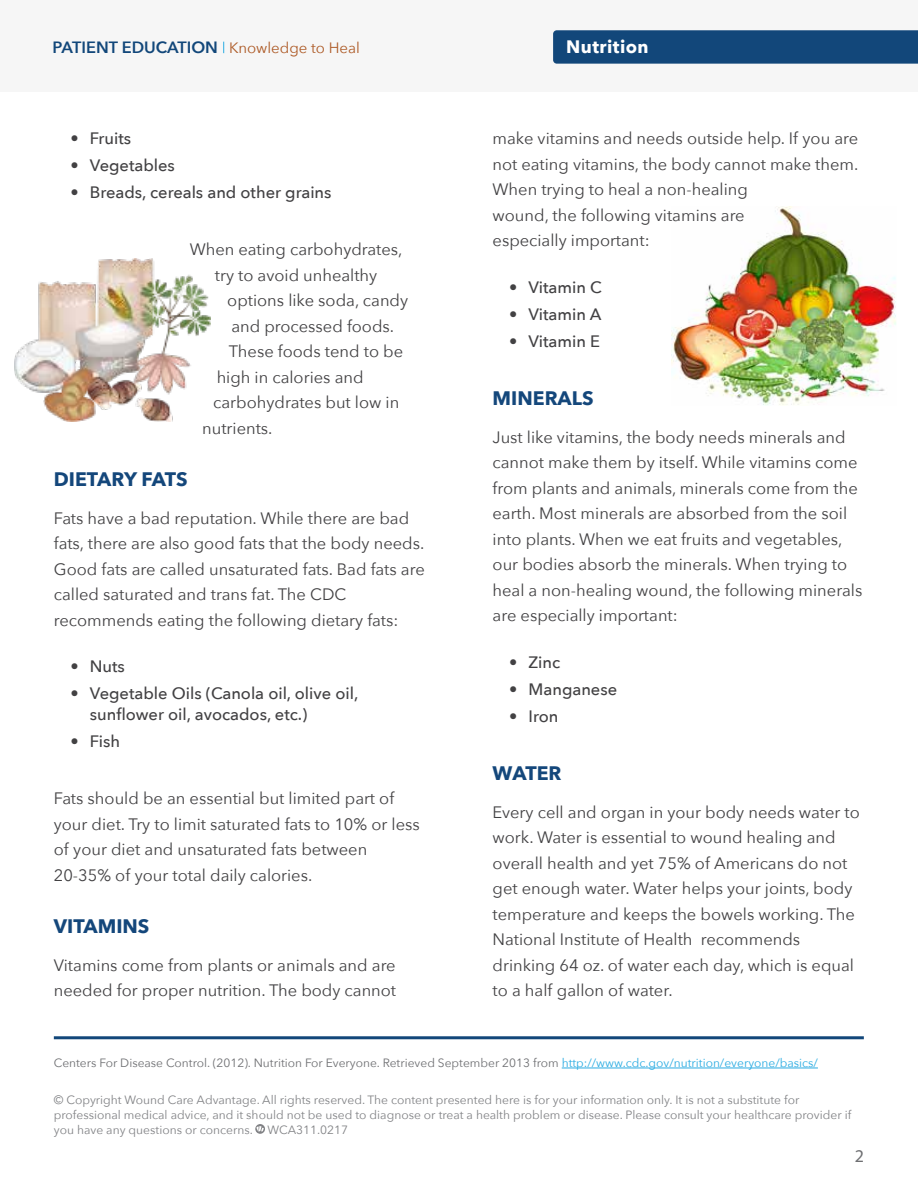
<style>
.page{position:relative;width:918px;height:1188px;background:#fff}
.page>*{position:absolute;margin:0;border:0;box-sizing:border-box;transform-origin:0 0}
.t1{font:700 19.5px "Avenir Next";color:#14477b}
.t2{font:700 18px "Avenir Next";letter-spacing:.025em;color:#fff}
.t3{font:18px "Myriad Pro";color:#6e6f72}
.t4{font:16.5px/25.5px "Avenir Next";color:#424143}
.t5{font:500 16.5px/21px "Avenir Next";color:#424143}
.t6{font:600 16.35px "Avenir Next";color:#12477a}
.t7{font:12px/15px "Avenir Next";color:#818285}
.t8{font:12px "Avenir Next";color:#6e6f72}
.s1{font-weight:400;font-size:15px;color:#ad5a26}
.s2{color:#2bace2}
</style>
<div class="page">
<div style="left:0;top:0;width:918px;height:92px;background:#f6f6f6"></div>
<div style="left:553px;top:30px;width:365px;height:34px;background:#12477a"></div>
<img style="left:672px;top:206px;width:224px;height:199px">
<hr style="left:562px;top:1068px;width:256px;height:1px;background:#2bace2">
<hr style="left:54px;top:1036px;width:810px;height:3px;background:#12477a">
<svg style="left:255px;top:1124px;width:10px;height:10px"></svg>
<svg style="left:256px;top:1126px;width:8px;height:6px"></svg>
<img style="left:14px;top:259px;width:197px;height:162px">
<p class="t6" style="left:53px;top:33px;width:309px">PATIENT EDUCATION <span class="s1">Knowledge to Heal</span></p>
<p class="t2" style="left:566px;top:31px;width:84px">Nutrition</p>
<p class="t5" style="left:70px;top:127px;width:62px">• Fruits</p>
<p class="t5" style="left:70px;top:154px;width:106px">• Vegetables</p>
<p class="t5" style="left:70px;top:181px;width:263px">• Breads, cereals and other grains</p>
<p class="t4" style="left:190px;top:236px;width:214px;text-align:center">When eating carbohydrates, try to avoid unhealthy</p>
<p class="t4" style="left:227px;top:287px;width:182px">options like soda, candy</p>
<p class="t4" style="left:231px;top:313px;width:164px">and processed foods.</p>
<p class="t4" style="left:229px;top:338px;width:176px">These foods tend to be</p>
<p class="t4" style="left:217px;top:364px;width:148px">high in calories and</p>
<p class="t4" style="left:213px;top:389px;width:188px">carbohydrates but low in</p>
<p class="t4" style="left:202px;top:415px;width:72px">nutrients.</p>
<p class="t1" style="left:54px;top:463px;width:135px">DIETARY FATS</p>
<p class="t4" style="left:54px;top:505px;width:372px">Fats have a bad reputation. While there are bad fats, there are also good fats that the body needs.<br>Good fats are called unsaturated fats. Bad fats are called saturated and trans fat. The CDC recommends eating the following dietary fats:</p>
<p class="t5" style="left:70px;top:655px;width:56px">• Nuts</p>
<p class="t5" style="left:90px;top:682px;width:270px;text-indent:-19px">• Vegetable Oils (Canola oil, olive oil, sunflower oil, avocados, etc.)</p>
<p class="t5" style="left:70px;top:730px;width:51px">• Fish</p>
<p class="t4" style="left:54px;top:785px;width:367px">Fats should be an essential but limited part of your diet. Try to limit saturated fats to 10% or less of your diet and unsaturated fats between 20-35% of your total daily calories.</p>
<p class="t1" style="left:54px;top:910px;width:97px">VITAMINS</p>
<p class="t4" style="left:54px;top:952px;width:344px">Vitamins come from plants or animals and are needed for proper nutrition. The body cannot</p>
<p class="t4" style="left:493px;top:125px;width:367px">make vitamins and needs outside help. If you are not eating vitamins, the body cannot make them.<br>When trying to heal a non-healing<br>wound, the following vitamins are<br>especially important:</p>
<p class="t5" style="left:509px;top:276px;width:94px">• Vitamin C</p>
<p class="t5" style="left:509px;top:303px;width:94px">• Vitamin A</p>
<p class="t5" style="left:509px;top:330px;width:92px">• Vitamin E</p>
<p class="t1" style="left:493px;top:382px;width:102px">MINERALS</p>
<p class="t4" style="left:493px;top:424px;width:371px">Just like vitamins, the body needs minerals and cannot make them by itself. While vitamins come from plants and animals, minerals come from the earth. Most minerals are absorbed from the soil into plants. When we eat fruits and vegetables, our bodies absorb the minerals. When trying to heal a non-healing wound, the following minerals are especially important:</p>
<p class="t5" style="left:509px;top:651px;width:53px">• Zinc</p>
<p class="t5" style="left:509px;top:678px;width:109px">• Manganese</p>
<p class="t5" style="left:509px;top:705px;width:51px">• Iron</p>
<p class="t1" style="left:493px;top:757px;width:70px">WATER</p>
<p class="t4" style="left:493px;top:799px;width:369px">Every cell and organ in your body needs water to work. Water is essential to wound healing and overall health and yet 75% of Americans do not get enough water. Water helps your joints, body temperature and keeps the bowels working. The National Institute of Health recommends drinking 64 oz. of water each day, which is equal to a half gallon of water.</p>
<p class="t8" style="left:54px;top:1053px;width:766px">Centers For Disease Control. (2012). Nutrition For Everyone. Retrieved September 2013 from <span class="s2">http://www.cdc.gov/nutrition/everyone/basics/</span></p>
<p class="t7" style="left:54px;top:1092px;width:799px">© Copyright Wound Care Advantage. All rights reserved. The content presented here is for your information only. It is not a substitute for professional medical advice, and it should not be used to diagnose or treat a health problem or disease. Please consult your healthcare provider if you have any questions or concerns. WCA311.0217</p>
<p class="t3" style="left:855px;top:1145px;width:11px">2</p>
</div>
